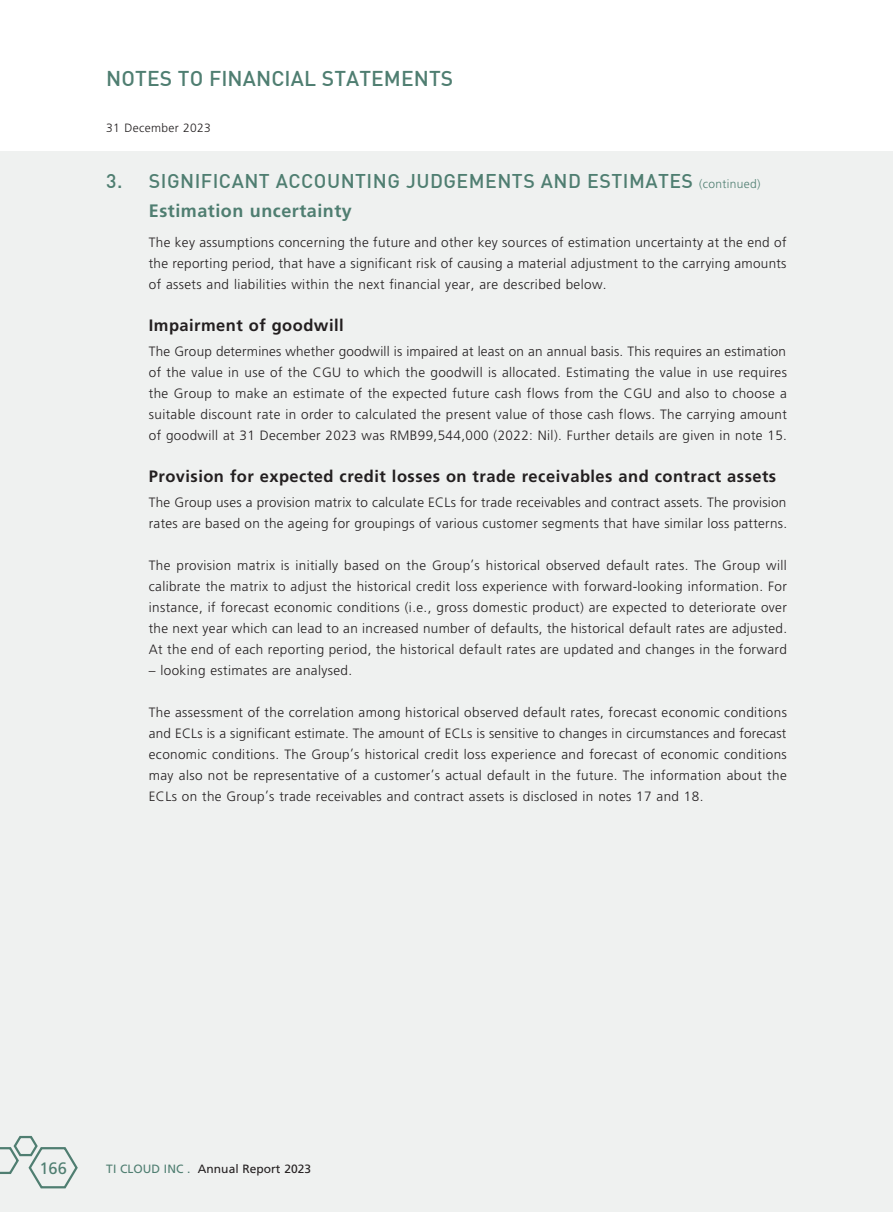
<style>
.page{position:relative;width:893px;height:1212px;background:#fff}
.page>*{position:absolute;margin:0;border:0;box-sizing:border-box;transform-origin:0 0}
.t1{font:21px "DIN Medium";letter-spacing:.005em;color:#4f7e71}
.t2{font:19.5px "DIN Medium";letter-spacing:.025em;color:#4f7e71}
.t3{font:700 18px "Frutiger LT Std";letter-spacing:.03em;color:#4f7e71}
.t4{font:700 16.5px "Frutiger LT Std";letter-spacing:.03em;color:#231f20}
.t5{font:16.5px "Frutiger LT Std";color:#4f7e71}
.t6{font:300 13.5px/21px "Frutiger LT Std";letter-spacing:.03em;color:#231f20;text-align:justify}
.t7{font:12px "Frutiger LT Std";letter-spacing:.005em;color:#231f20}
.t8{font:300 12px "Frutiger LT Std";letter-spacing:.03em;color:#231f20}
.s1{font-family:"Frutiger LT Std";font-weight:300;font-size:12px}
.s2{color:#4f7e71}
</style>
<div class="page">
<div style="left:0;top:151px;width:893px;height:1061px;background:#eff1f0"></div>
<svg style="left:0;top:1135px;width:78px;height:54px"></svg>
<h1 class="t1" style="left:106px;top:65px;width:349px">NOTES TO FINANCIAL STATEMENTS</h1>
<p class="t8" style="left:106px;top:121px;width:106px">31 December 2023</p>
<h2 class="t2" style="left:106px;top:168px;width:656px">3. SIGNIFICANT ACCOUNTING JUDGEMENTS AND ESTIMATES <span class="s1">(continued)</span></h2>
<h3 class="t3" style="left:149px;top:200px;width:205px">Estimation uncertainty</h3>
<p class="t6" style="left:149px;top:232px;width:639px">The key assumptions concerning the future and other key sources of estimation uncertainty at the end of the reporting period, that have a significant risk of causing a material adjustment to the carrying amounts of assets and liabilities within the next financial year, are described below.</p>
<p class="t4" style="left:149px;top:315px;width:196px">Impairment of goodwill</p>
<p class="t6" style="left:149px;top:341px;width:640px">The Group determines whether goodwill is impaired at least on an annual basis. This requires an estimation of the value in use of the CGU to which the goodwill is allocated. Estimating the value in use requires the Group to make an estimate of the expected future cash flows from the CGU and also to choose a suitable discount rate in order to calculated the present value of those cash flows. The carrying amount of goodwill at 31 December 2023 was RMB99,544,000 (2022: Nil). Further details are given in note 15.</p>
<p class="t4" style="left:149px;top:466px;width:629px">Provision for expected credit losses on trade receivables and contract assets</p>
<p class="t6" style="left:149px;top:492px;width:640px">The Group uses a provision matrix to calculate ECLs for trade receivables and contract assets. The provision rates are based on the ageing for groupings of various customer segments that have similar loss patterns.</p>
<p class="t6" style="left:149px;top:555px;width:640px">The provision matrix is initially based on the Group’s historical observed default rates. The Group will calibrate the matrix to adjust the historical credit loss experience with forward-looking information. For instance, if forecast economic conditions (i.e., gross domestic product) are expected to deteriorate over the next year which can lead to an increased number of defaults, the historical default rates are adjusted.<br>At the end of each reporting period, the historical default rates are updated and changes in the forward</p>
<p class="t6" style="left:149px;top:660px;width:205px">– looking estimates are analysed.</p>
<p class="t6" style="left:149px;top:702px;width:640px">The assessment of the correlation among historical observed default rates, forecast economic conditions and ECLs is a significant estimate. The amount of ECLs is sensitive to changes in circumstances and forecast economic conditions. The Group’s historical credit loss experience and forecast of economic conditions may also not be representative of a customer’s actual default in the future. The information about the ECLs on the Group’s trade receivables and contract assets is disclosed in notes 17 and 18.</p>
<p class="t5" style="left:39px;top:1158px;width:29px">166</p>
<p class="t7" style="left:106px;top:1161px;width:206px"><span class="s2">TI CLOUD INC .</span> Annual Report 2023</p>
</div>
